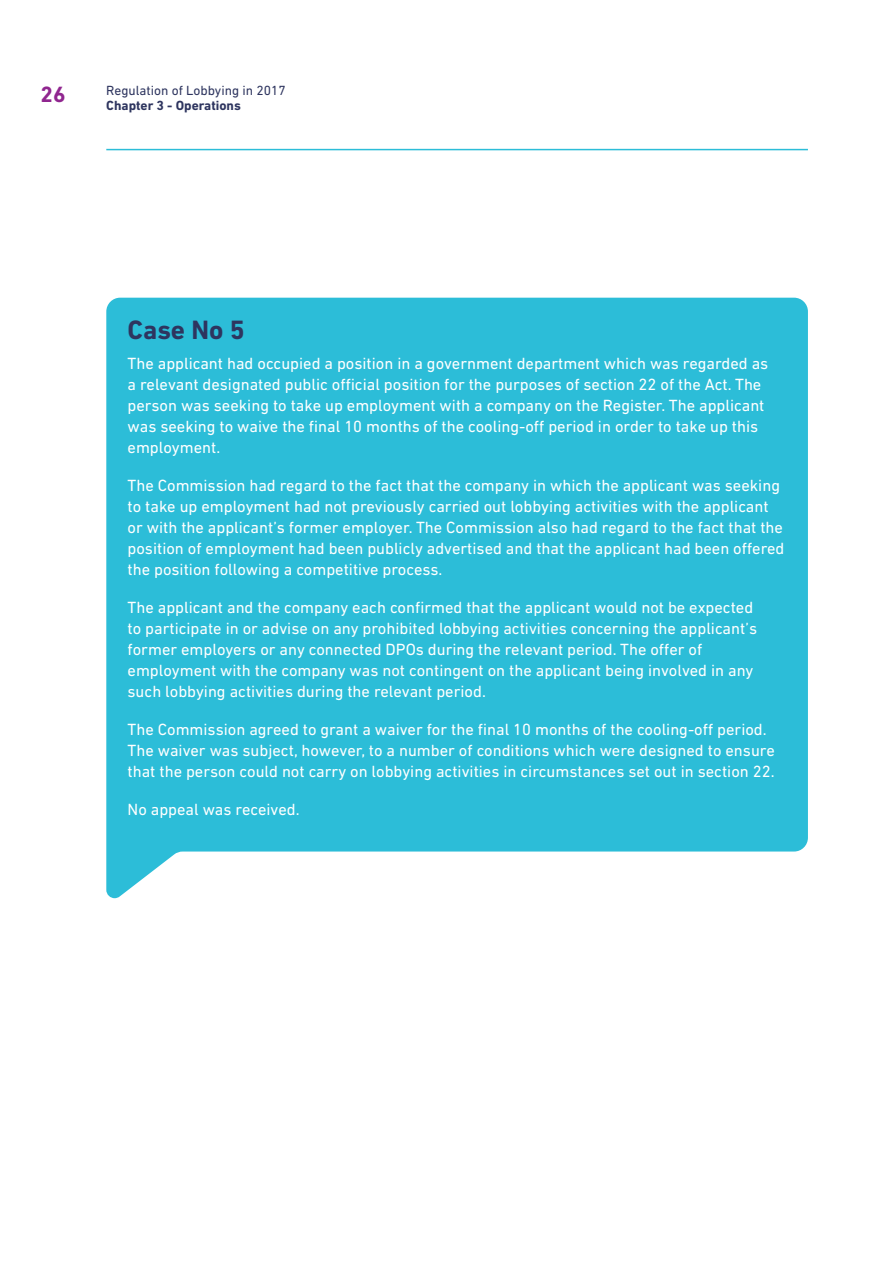
<style>
.page{position:relative;width:893px;height:1263px;background:#fff}
.page>*{position:absolute;margin:0;border:0;box-sizing:border-box;transform-origin:0 0}
.Heading_2_-_Case_Stu{font:700 27px "DIN Next LT Pro";color:#2e355f}
.t1{font:700 22.5px "DIN Next LT Pro";color:#90268f}
.Body{font:16.5px/21px "DIN Next LT Pro";color:#fff}
.t2{font:13.5px "DIN Next LT Pro";color:#2e355f}
.t3{font:700 13.5px "DIN Next LT Pro";color:#2e355f}
</style>
<div class="page">
<hr style="left:106px;top:149px;width:702px;height:1px;background:#2cbdd8">
<svg style="left:106px;top:298px;width:702px;height:600px;background:#3bc1da"></svg>
<h2 class="t1" style="left:41px;top:81px;width:27px">26</h2>
<p class="t2" style="left:106px;top:83px;width:181px">Regulation of Lobbying in 2017</p>
<p class="t3" style="left:106px;top:98px;width:136px">Chapter 3 - Operations</p>
<p class="Heading_2_-_Case_Stu" style="left:128px;top:314px;width:119px">Case No 5</p>
<p class="Body" style="left:128px;top:352px;width:642px">The applicant had occupied a position in a government department which was regarded as a relevant designated public official position for the purposes of section 22 of the Act. The person was seeking to take up employment with a company on the Register. The applicant was seeking to waive the final 10 months of the cooling-off period in order to take up this employment.</p>
<p class="Body" style="left:128px;top:474px;width:658px">The Commission had regard to the fact that the company in which the applicant was seeking to take up employment had not previously carried out lobbying activities with the applicant or with the applicant’s former employer. The Commission also had regard to the fact that the position of employment had been publicly advertised and that the applicant had been offered the position following a competitive process.</p>
<p class="Body" style="left:128px;top:596px;width:631px">The applicant and the company each confirmed that the applicant would not be expected to participate in or advise on any prohibited lobbying activities concerning the applicant’s former employers or any connected DPOs during the relevant period. The offer of employment with the company was not contingent on the applicant being involved in any such lobbying activities during the relevant period.</p>
<p class="Body" style="left:128px;top:718px;width:649px">The Commission agreed to grant a waiver for the final 10 months of the cooling-off period.<br>The waiver was subject, however, to a number of conditions which were designed to ensure that the person could not carry on lobbying activities in circumstances set out in section 22.</p>
<p class="Body" style="left:128px;top:798px;width:174px">No appeal was received.</p>
</div>
